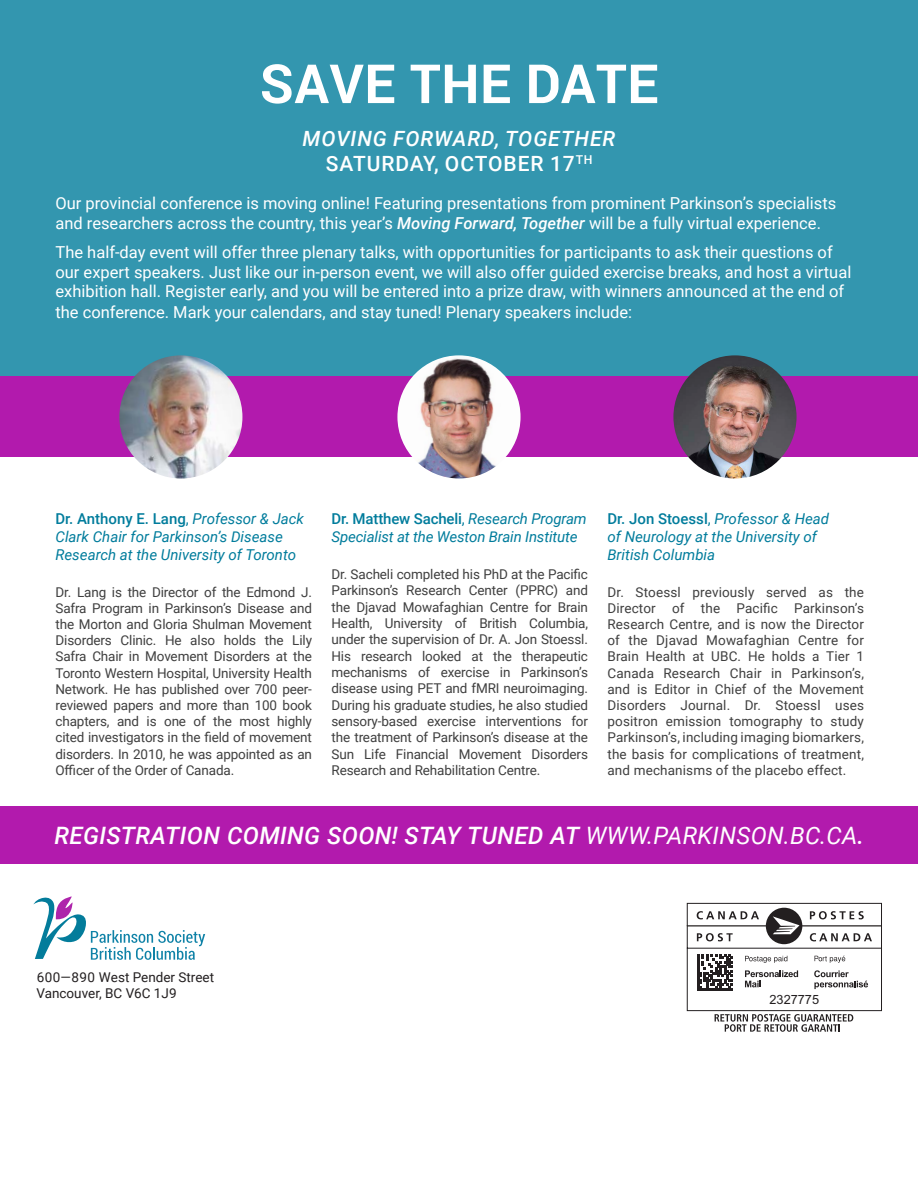
<style>
.page{position:relative;width:918px;height:1188px;background:#fff}
.page>*{position:absolute;margin:0;border:0;box-sizing:border-box;transform-origin:0 0}
.t1{font:700 54px "Roboto";letter-spacing:.01em;color:#fff}
.t2{font:italic 500 24px "Roboto";letter-spacing:.015em;color:#fff}
.t3{font:italic 500 21px/25.2px "Roboto";letter-spacing:.045em;color:#fff;text-align:center}
.t4{font:16.5px/20.1px "Roboto";color:#fff}
.t5{font:italic 15px/18px "Roboto";color:#007c9c}
.t6{font:13.5px/16.2px "Roboto";letter-spacing:-.01em;color:#3f3f3f;text-align:justify}
.t7{font:13.5px/16.2px "Roboto";color:#231f20}
.t8{font:12.75px "Arial";color:#231f20}
.s1{font-style:normal}
.s2{font-weight:500;font-style:italic}
.s3{font-weight:500;font-style:normal}
.s4{font-weight:400}
</style>
<div class="page">
<svg style="left:686px;top:903px;width:196px;height:129px"></svg>
<svg style="left:33px;top:897px;width:172px;height:63px"></svg>
<div style="left:0;top:0;width:918px;height:402px;background:#3396af"></div>
<div style="left:0;top:807px;width:918px;height:57px;background:#b21aad"></div>
<div style="left:0;top:377px;width:918px;height:80px;background:#b21aad"></div>
<img style="left:673px;top:355px;width:124px;height:124px;border-radius:62px">
<img style="left:119px;top:355px;width:123px;height:124px;border-radius:62px">
<img style="left:397px;top:355px;width:124px;height:124px;border-radius:62px">
<p class="t1" style="left:260px;top:46px;width:400px">SAVE THE DATE</p>
<p class="t3" style="left:303px;top:125px;width:314px">MOVING FORWARD, TOGETHER<br><span class="s1">SATURDAY, OCTOBER 17</span><sup>TH</sup></p>
<p class="t4" style="left:56px;top:193px;width:782px">Our provincial conference is moving online! Featuring presentations from prominent Parkinson’s specialists and researchers across the country, this year’s <span class="s2">Moving Forward, Together</span> will be a fully virtual experience.</p>
<p class="t4" style="left:56px;top:241px;width:797px">The half-day event will offer three plenary talks, with opportunities for participants to ask their questions of our expert speakers. Just like our in-person event, we will also offer guided exercise breaks, and host a virtual exhibition hall. Register early, and you will be entered into a prize draw, with winners announced at the end of the conference. Mark your calendars, and stay tuned! Plenary speakers include:</p>
<p class="t5" style="left:56px;top:509px;width:250px"><span class="s3">Dr. Anthony E. Lang</span><span class="s1">,</span> Professor &amp; Jack<br>Clark Chair for Parkinson’s Disease<br>Research at the University of Toronto</p>
<p class="t6" style="left:56px;top:583px;width:258px">Dr. Lang is the Director of the Edmond J.<br>Safra Program in Parkinson’s Disease and the Morton and Gloria Shulman Movement Disorders Clinic. He also holds the Lily Safra Chair in Movement Disorders at the Toronto Western Hospital, University Health Network. He has published over 700 peer&shy;reviewed papers and more than 100 book chapters, and is one of the most highly cited investigators in the field of movement disorders. In 2010, he was appointed as an Officer of the Order of Canada.</p>
<p class="t5" style="left:332px;top:509px;width:257px"><span class="s3">Dr. Matthew Sacheli</span><span class="s1">,</span> Research Program<br>Specialist at the Weston Brain Institute</p>
<p class="t6" style="left:332px;top:565px;width:258px">Dr. Sacheli completed his PhD at the Pacific Parkinson’s Research Center (PPRC) and the Djavad Mowafaghian Centre for Brain Health, University of British Columbia, under the supervision of Dr. A. Jon Stoessl.<br>His research looked at the therapeutic mechanisms of exercise in Parkinson’s disease using PET and fMRI neuroimaging.<br>During his graduate studies, he also studied sensory-based exercise interventions for the treatment of Parkinson’s disease at the Sun Life Financial Movement Disorders Research and Rehabilitation Centre.</p>
<p class="t5" style="left:608px;top:509px;width:223px"><span class="s3">Dr. Jon Stoessl</span><span class="s1">,</span> Professor &amp; Head of Neurology at the University of<br>British Columbia</p>
<p class="t6" style="left:608px;top:583px;width:258px">Dr. Stoessl previously served as the Director of the Pacific Parkinson’s Research Centre, and is now the Director of the Djavad Mowafaghian Centre for Brain Health at UBC. He holds a Tier 1<br>Canada Research Chair in Parkinson’s, and is Editor in Chief of the Movement Disorders Journal. Dr. Stoessl uses positron emission tomography to study Parkinson’s, including imaging biomarkers, the basis for complications of treatment, and mechanisms of the placebo effect.</p>
<p class="t2" style="left:54px;top:818px;width:811px">REGISTRATION COMING SOON! STAY TUNED AT <span class="s4">WWW.PARKINSON.BC.CA</span>.</p>
<p class="t7" style="left:36px;top:968px;width:179px">600—890 West Pender Street<br>Vancouver, BC V6C 1J9</p>
<p class="t8" style="left:770px;top:991px;width:51px">2327775</p>
</div>
